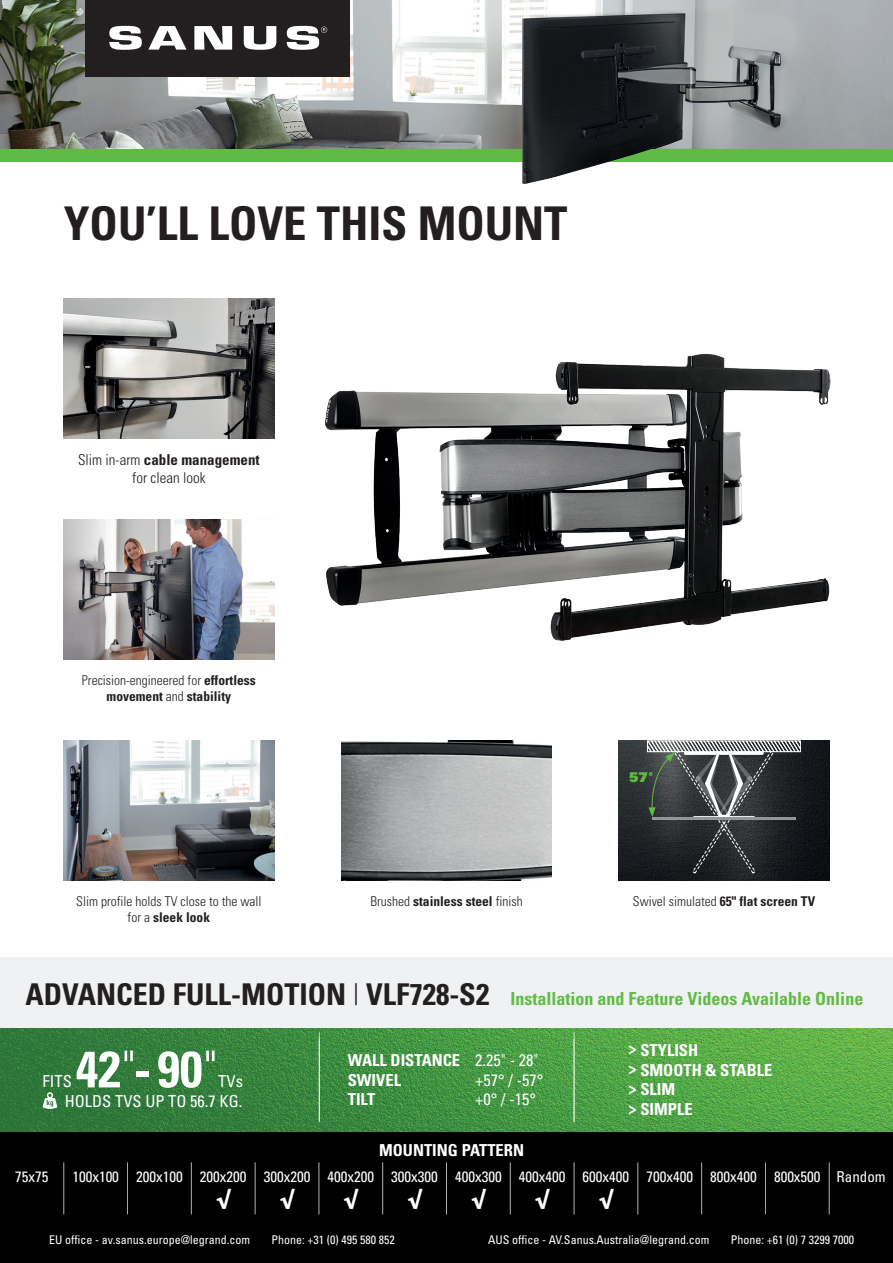
<style>
.page{position:relative;width:893px;height:1263px;background:#fff}
.page>*{position:absolute;margin:0;border:0;box-sizing:border-box;transform-origin:0 0}
.t1{font:700 condensed 51px "Univers LT Std";color:#fff}
.t2{font:700 condensed 46.5px "Univers LT Std";color:#231f20}
.t3{font:700 condensed 30px "Univers LT Std";color:#231f20}
.t4{font:19.5px "Univers LT Std X Black";color:#fff}
.t5{font:700 condensed 18px "Univers LT Std";color:#60bb46}
.t6{font:700 condensed 16.5px/19.8px "Univers LT Std";color:#fff}
.t7{font:condensed 16.5px/20px "Univers LT Std";color:#fff;text-align:right}
.t8{font:condensed 15px "Univers LT Std";color:#fff}
.t9{font:300 condensed 15px/18px "Univers LT Std";color:#231f20;text-align:center}
.t10{font:700 condensed 13.5px/16.2px "Univers LT Std";color:#231f20;text-align:center}
.t11{font:300 condensed 13.5px/16.2px "Univers LT Std";color:#231f20;text-align:center}
.t12{font:13.5px "Univers LT Std X Black";color:#60bb46}
.t13{font:condensed 12px "Univers LT Std";color:#fff}
.s1{font-weight:700}
.s2{font-weight:300}
.s3{font-weight:300;font-stretch:ultra-condensed}
.s4{font-weight:400}
</style>
<div class="page">
<div style="left:0;top:1027px;width:893px;height:236px;background:#000001"></div>
<div style="left:0;top:957px;width:893px;height:71px;background:#f0f1f2"></div>
<img style="left:0;top:1028px;width:893px;height:103px">
<hr style="left:64px;top:1162px;width:1px;height:52px;background:#fff">
<hr style="left:127px;top:1162px;width:1px;height:52px;background:#fff">
<hr style="left:191px;top:1162px;width:1px;height:52px;background:#fff">
<hr style="left:255px;top:1162px;width:1px;height:52px;background:#fff">
<hr style="left:319px;top:1162px;width:1px;height:52px;background:#fff">
<hr style="left:382px;top:1162px;width:1px;height:52px;background:#fff">
<hr style="left:446px;top:1162px;width:1px;height:52px;background:#fff">
<hr style="left:510px;top:1162px;width:1px;height:52px;background:#fff">
<hr style="left:574px;top:1162px;width:1px;height:52px;background:#fff">
<hr style="left:638px;top:1162px;width:1px;height:52px;background:#fff">
<hr style="left:701px;top:1162px;width:1px;height:52px;background:#fff">
<hr style="left:765px;top:1162px;width:1px;height:52px;background:#fff">
<hr style="left:829px;top:1162px;width:1px;height:52px;background:#fff">
<hr style="left:574px;top:1039px;width:1px;height:83px;background:#fff">
<hr style="left:319px;top:1039px;width:1px;height:83px;background:#fff">
<img style="left:325px;top:353px;width:506px;height:288px">
<hr style="left:574px;top:1032px;width:1px;height:89px;background:#fff">
<hr style="left:319px;top:1032px;width:1px;height:89px;background:#fff">
<img style="left:0;top:0;width:893px;height:149px">
<div style="left:85px;top:0;width:265px;height:77px;background:#231f20"></div>
<svg style="left:109px;top:26px;width:33px;height:24px"></svg>
<svg style="left:148px;top:26px;width:39px;height:24px"></svg>
<svg style="left:194px;top:26px;width:38px;height:24px"></svg>
<svg style="left:244px;top:26px;width:32px;height:24px"></svg>
<svg style="left:287px;top:26px;width:40px;height:24px"></svg>
<svg style="left:43px;top:1092px;width:14px;height:17px"></svg>
<div style="left:0;top:149px;width:893px;height:13px;background:#60bb46"></div>
<img style="left:64px;top:299px;width:210px;height:140px">
<img style="left:64px;top:519px;width:210px;height:141px">
<img style="left:64px;top:741px;width:210px;height:140px">
<img style="left:619px;top:741px;width:210px;height:140px">
<img style="left:341px;top:741px;width:211px;height:140px">
<img style="left:522px;top:0;width:160px;height:184px">
<svg style="left:647px;top:741px;width:154px;height:133px;background:#434748"></svg>
<h2 class="t2" style="left:64px;top:195px;width:505px">YOU’LL LOVE THIS MOUNT</h2>
<p class="t9" style="left:78px;top:451px;width:183px">Slim in-arm <span class="s1">cable management </span>for clean look</p>
<p class="t10" style="left:82px;top:672px;width:175px"><span class="s2">Precision-engineered for</span> effortless movement <span class="s2">and</span> stability</p>
<p class="t11" style="left:76px;top:893px;width:187px">Slim profile holds TV close to the wall for a <span class="s1">sleek look</span></p>
<p class="t12" style="left:629px;top:768px;width:26px">57°</p>
<p class="t10" style="left:370px;top:893px;width:154px"><span class="s2">Brushed</span> stainless steel <span class="s2">finish</span></p>
<p class="t11" style="left:633px;top:893px;width:184px">Swivel simulated <span class="s1">65" flat screen TV</span></p>
<h3 class="t3" style="left:26px;top:975px;width:465px">ADVANCED FULL-MOTION <span class="s3">|</span> VLF728-S2</h3>
<h3 class="t5" style="left:511px;top:987px;width:354px">Installation and Feature Videos Available Online</h3>
<h1 class="t1" style="left:76px;top:1038px;width:144px">42<span class="s2">"</span>- 90<span class="s2">"</span></h1>
<h3 class="t7" style="left:43px;top:1071px;width:31px">FITS</h3>
<h3 class="t7" style="left:65px;top:1071px;width:180px">TVs<br>HOLDS TVS UP TO 56.7 KG.</h3>
<h3 class="t6" style="left:348px;top:1050px;width:192px">WALL DISTANCE <span class="s4">2.25</span><span class="s2">"</span> <span class="s4">- 28</span><span class="s2">"<br></span>SWIVEL</h3>
<h3 class="t7" style="left:475px;top:1069px;width:70px">+57° / -57°</h3>
<h3 class="t6" style="left:348px;top:1089px;width:29px">TILT</h3>
<h3 class="t7" style="left:475px;top:1089px;width:62px">+0° / -15°</h3>
<h3 class="t6" style="left:628px;top:1040px;width:145px">&gt; STYLISH<br>&gt; SMOOTH &amp; STABLE &gt; SLIM<br>&gt; SIMPLE</h3>
<h3 class="t6" style="left:379px;top:1140px;width:146px">MOUNTING PATTERN</h3>
<p class="t8" style="left:15px;top:1167px;width:35px">75x75</p>
<p class="t8" style="left:72px;top:1167px;width:815px">100x100 200x100 200x200 300x200 400x200 300x300 400x300 400x400 600x400 700x400 800x400 800x500 Random</p>
<h3 class="t4" style="left:216px;top:1186px;width:16px">√</h3>
<h3 class="t4" style="left:280px;top:1186px;width:16px">√</h3>
<h3 class="t4" style="left:344px;top:1186px;width:16px">√</h3>
<h3 class="t4" style="left:407px;top:1186px;width:16px">√</h3>
<h3 class="t4" style="left:471px;top:1186px;width:16px">√</h3>
<h3 class="t4" style="left:535px;top:1186px;width:16px">√</h3>
<h3 class="t4" style="left:599px;top:1186px;width:16px">√</h3>
<p class="t13" style="left:49px;top:1232px;width:202px">EU office - av.sanus.europe@legrand.com</p>
<p class="t13" style="left:271px;top:1232px;width:125px">Phone: +31 (0) 495 580 852</p>
<p class="t13" style="left:488px;top:1232px;width:223px">AUS office - AV.Sanus.Australia@legrand.com</p>
<p class="t13" style="left:731px;top:1232px;width:125px">Phone: +61 (0) 7 3299 7000</p>
</div>
